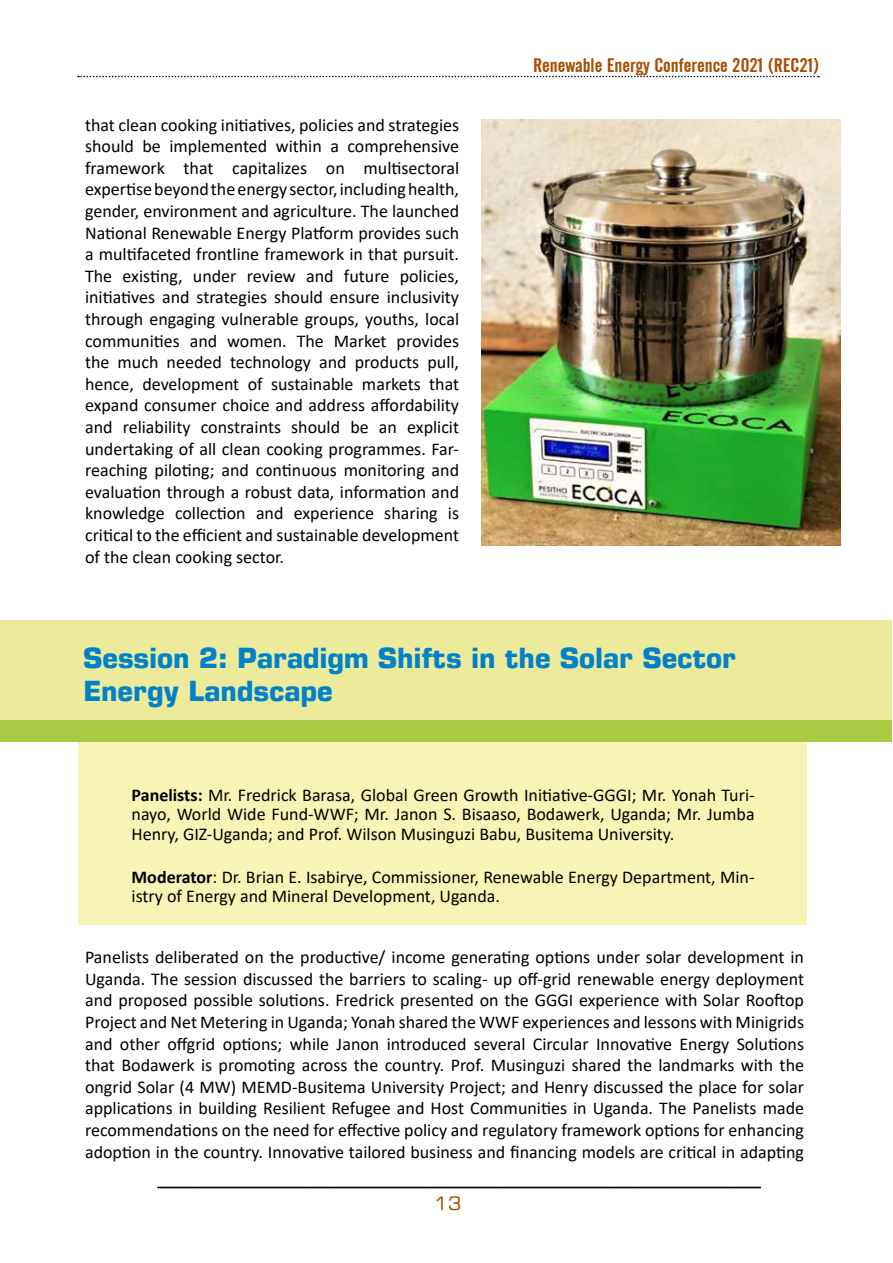
<style>
.page{position:relative;width:893px;height:1263px;background:#fff}
.page>*{position:absolute;margin:0;border:0;box-sizing:border-box;transform-origin:0 0}
.t1{font:700 27px/32.4px "Microstyle";color:#0081c9}
.t2{font:19.5px "Alternate Gothic No 2 BT";color:#a74e01;scale:1.1 1}
.t3{font:18px/21.6px "Calibri";color:#000;text-align:justify}
.t4{font:18px "Microstyle";color:#a74e01;scale:1.1 1}
.s1{font-weight:700}
</style>
<div class="page">
<svg style="left:78px;top:76px;width:741px;height:1px"></svg>
<svg style="left:158px;top:1187px;width:603px;height:1px"></svg>
<div style="left:79px;top:742px;width:728px;height:183px;background:#f8f4b6"></div>
<div style="left:1px;top:620px;width:891px;height:115px;background:#ebeb9b"></div>
<div style="left:1px;top:720px;width:891px;height:22px;background:#aaca41"></div>
<img style="left:482px;top:119px;width:358px;height:427px">
<p class="t3" style="left:85px;top:113px;width:376px">that clean cooking initiatives, policies and strategies should be implemented within a comprehensive framework that capitalizes on multisectoral expertise beyond the energy sector, including health, gender, environment and agriculture. The launched National Renewable Energy Platform provides such a multifaceted frontline framework in that pursuit.<br>The existing, under review and future policies, initiatives and strategies should ensure inclusivity through engaging vulnerable groups, youths, local communities and women. The Market provides the much needed technology and products pull, hence, development of sustainable markets that expand consumer choice and address affordability and reliability constraints should be an explicit undertaking of all clean cooking programmes. Far&shy;reaching piloting; and continuous monitoring and evaluation through a robust data, information and knowledge collection and experience sharing is critical to the efficient and sustainable development of the clean cooking sector.</p>
<p class="t2" style="left:533px;top:54px;width:262px">Renewable Energy Conference 2021 (REC21)</p>
<h1 class="t1" style="left:84px;top:642px;width:654px">Session 2: Paradigm Shifts in the Solar Sector<br>Energy Landscape</h1>
<p class="t3" style="left:132px;top:785px;width:625px;line-height:19.4px"><span class="s1">Panelists:</span> Mr. Fredrick Barasa, Global Green Growth Initiative-GGGI; Mr. Yonah Turi&shy;nayo, World Wide Fund-WWF; Mr. Janon S. Bisaaso, Bodawerk, Uganda; Mr. Jumba Henry, GIZ-Uganda; and Prof. Wilson Musinguzi Babu, Busitema University.</p>
<p class="t3" style="left:132px;top:867px;width:624px;line-height:19.4px"><span class="s1">Moderator</span>: Dr. Brian E. Isabirye, Commissioner, Renewable Energy Department, Min&shy;istry of Energy and Mineral Development, Uganda.</p>
<p class="t3" style="left:85px;top:946px;width:720px">Panelists deliberated on the productive/ income generating options under solar development in Uganda. The session discussed the barriers to scaling- up off-grid renewable energy deployment and proposed possible solutions. Fredrick presented on the GGGI experience with Solar Rooftop Project and Net Metering in Uganda; Yonah shared the WWF experiences and lessons with Minigrids and other offgrid options; while Janon introduced several Circular Innovative Energy Solutions that Bodawerk is promoting across the country. Prof. Musinguzi shared the landmarks with the ongrid Solar (4 MW) MEMD-Busitema University Project; and Henry discussed the place for solar applications in building Resilient Refugee and Host Communities in Uganda. The Panelists made recommendations on the need for effective policy and regulatory framework options for enhancing adoption in the country. Innovative tailored business and financing models are critical in adapting</p>
<p class="t4" style="left:435px;top:1192px;width:26px">13</p>
</div>
